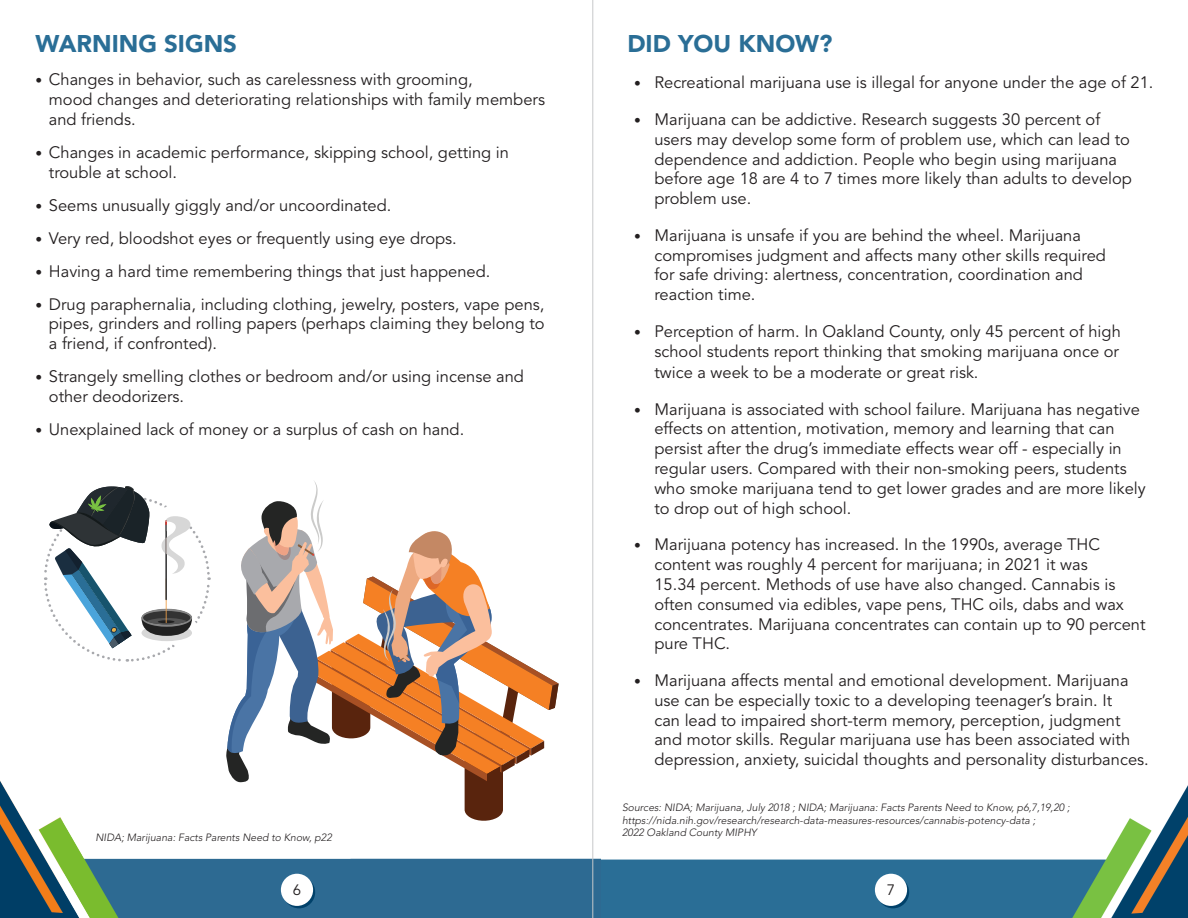
<style>
.page{position:relative;width:1188px;height:918px;background:#fff}
.page>*{position:absolute;margin:0;border:0;box-sizing:border-box;transform-origin:0 0}
.t1{font:900 24px "Avenir LT Std";color:#2a6e96}
.t2{font:16.5px/19.8px "Avenir LT Std";color:#231f20}
.t3{font:15px "Avenir LT Std";color:#231f20}
.t4{font:italic 300 10.5px/12.6px "Avenir LT Std";color:#231f20}
.s1{font-size:13.5px}
</style>
<div class="page">
<img style="left:601px;top:785px;width:587px;height:133px">
<svg style="left:877px;top:876px;width:32px;height:32px"></svg>
<div style="left:875px;top:874px;width:32px;height:32px;background:#fff;border-radius:50%"></div>
<img style="left:0;top:0;width:601px;height:918px">
<svg style="left:283px;top:876px;width:32px;height:32px"></svg>
<div style="left:281px;top:874px;width:32px;height:32px;background:#fff;border-radius:50%"></div>
<svg style="left:226px;top:480px;width:333px;height:342px"></svg>
<svg style="left:42px;top:486px;width:169px;height:177px"></svg>
<hr style="left:593px;top:0;width:1px;height:918px;background:#c7c8ca">
<p class="t1" style="left:35px;top:29px;width:203px">WARNING SIGNS</p>
<p class="t2" style="left:49px;top:70px;width:498px;text-indent:-13px"><span class="s1">•</span> Changes in behavior, such as carelessness with grooming,<br>mood changes and deteriorating relationships with family members and friends.</p>
<p class="t2" style="left:49px;top:143px;width:462px;text-indent:-13px"><span class="s1">•</span> Changes in academic performance, skipping school, getting in trouble at school.</p>
<p class="t2" style="left:35px;top:195px;width:358px"><span class="s1">•</span> Seems unusually giggly and/or uncoordinated.</p>
<p class="t2" style="left:35px;top:228px;width:423px"><span class="s1">•</span> Very red, bloodshot eyes or frequently using eye drops.</p>
<p class="t2" style="left:35px;top:261px;width:456px"><span class="s1">•</span> Having a hard time remembering things that just happened.</p>
<p class="t2" style="left:49px;top:294px;width:497px;text-align:justify;text-indent:-13px"><span class="s1">•</span> Drug paraphernalia, including clothing, jewelry, posters, vape pens, pipes, grinders and rolling papers (perhaps claiming they belong to a friend, if confronted).</p>
<p class="t2" style="left:49px;top:367px;width:477px;text-indent:-13px"><span class="s1">•</span> Strangely smelling clothes or bedroom and/or using incense and other deodorizers.</p>
<p class="t2" style="left:35px;top:420px;width:430px"><span class="s1">•</span> Unexplained lack of money or a surplus of cash on hand.</p>
<p class="t4" style="left:95px;top:831px;width:238px">NIDA; Marijuana: Facts Parents Need to Know, p22</p>
<p class="t1" style="left:627px;top:29px;width:207px">DID YOU KNOW?</p>
<p class="t2" style="left:634px;top:73px;width:521px"><span class="s1">•</span> Recreational marijuana use is illegal for anyone under the age of 21.</p>
<p class="t2" style="left:654px;top:110px;width:479px;text-indent:-20px"><span class="s1">•</span> Marijuana can be addictive. Research suggests 30 percent of users may develop some form of problem use, which can lead to dependence and addiction. People who begin using marijuana before age 18 are 4 to 7 times more likely than adults to develop problem use.</p>
<p class="t2" style="left:654px;top:226px;width:453px;text-indent:-20px"><span class="s1">•</span> Marijuana is unsafe if you are behind the wheel. Marijuana compromises judgment and affects many other skills required for safe driving: alertness, concentration, coordination and reaction time.</p>
<p class="t2" style="left:654px;top:322px;width:468px;line-height:20.4px;text-align:justify;text-indent:-20px"><span class="s1">•</span> Perception of harm. In Oakland County, only 45 percent of high school students report thinking that smoking marijuana once or twice a week to be a moderate or great risk.</p>
<p class="t2" style="left:654px;top:399px;width:493px;text-indent:-20px"><span class="s1">•</span> Marijuana is associated with school failure. Marijuana has negative effects on attention, motivation, memory and learning that can persist after the drug’s immediate effects wear off - especially in regular users. Compared with their non-smoking peers, students who smoke marijuana tend to get lower grades and are more likely to drop out of high school.</p>
<p class="t2" style="left:654px;top:535px;width:493px;text-indent:-20px"><span class="s1">•</span> Marijuana potency has increased. In the 1990s, average THC content was roughly 4 percent for marijuana; in 2021 it was<br>15.34 percent. Methods of use have also changed. Cannabis is often consumed via edibles, vape pens, THC oils, dabs and wax concentrates. Marijuana concentrates can contain up to 90 percent pure THC.</p>
<p class="t2" style="left:654px;top:671px;width:496px;text-indent:-20px"><span class="s1">•</span> Marijuana affects mental and emotional development. Marijuana use can be especially toxic to a developing teenager’s brain. It<br>can lead to impaired short-term memory, perception, judgment and motor skills. Regular marijuana use has been associated with depression, anxiety, suicidal thoughts and personality disturbances.</p>
<p class="t4" style="left:622px;top:801px;width:449px">Sources: NIDA; Marijuana, July 2018 ; NIDA; Marijuana: Facts Parents Need to Know, p6,7,19,20 ; https://nida.nih.gov/research/research-data-measures-resources/cannabis-potency-data ;</p>
<p class="t4" style="left:622px;top:826px;width:136px">2022 Oakland County MIPHY</p>
<p class="t3" style="left:293px;top:881px;width:10px">6</p>
<p class="t3" style="left:887px;top:881px;width:10px">7</p>
</div>
